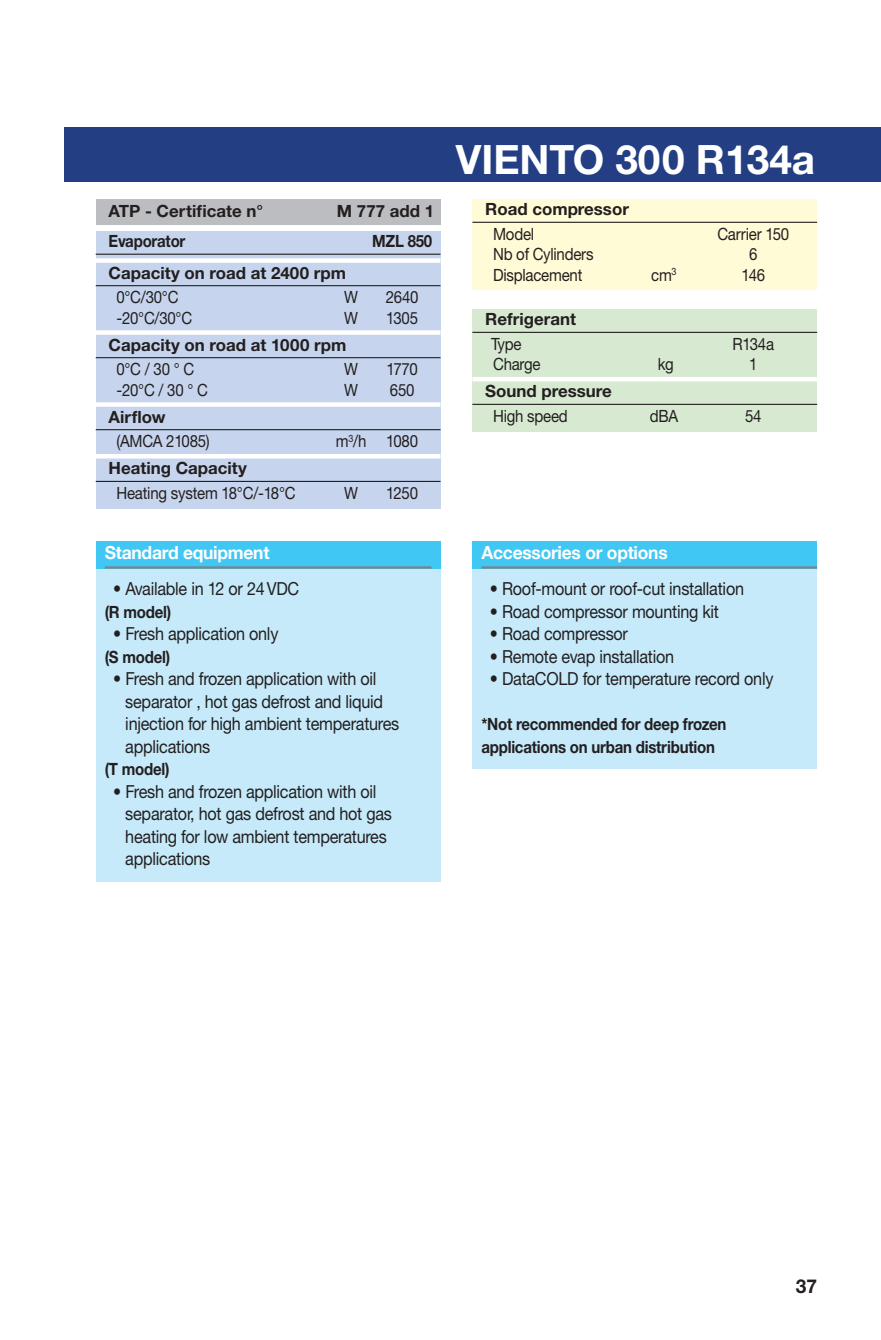
<style>
.page{position:relative;width:881px;height:1340px;background:#fff}
.page>*{position:absolute;margin:0;border:0;box-sizing:border-box;transform-origin:0 0}
.t1{font:700 40.5px "Helvetica Neue CE";color:#fff}
.t2{font:700 19.12px "Helvetica Neue CE";color:#231f20}
.t3{font:18px/22.5px "Helvetica Neue CE";letter-spacing:-.015em;color:#231f20;scale:.9 1}
.t4{font:700 18px "Helvetica Neue";letter-spacing:-.015em;color:#fff}
.t5{font:16.88px "Helvetica Neue CE";letter-spacing:-.015em;color:#231f20;scale:.89 1}
.t6{font:700 16.88px "Helvetica Neue CE";color:#231f20}
.t7{font:700 16.88px/22.5px "Helvetica Neue CE";color:#231f20;scale:.89 1}
</style>
<div class="page">
<div style="left:64px;top:128px;width:816px;height:54px;background:#233e83"></div>
<div style="left:96px;top:199px;width:344px;height:26px;background:#bcbdc0"></div>
<div style="left:96px;top:231px;width:344px;height:278px;background:#c6d5ed"></div>
<hr style="left:96px;top:254px;width:344px;height:1px;background:#231f20">
<div style="left:96px;top:258px;width:344px;height:5px;background:#fff"></div>
<hr style="left:96px;top:285px;width:344px;height:1px;background:#231f20">
<div style="left:96px;top:330px;width:344px;height:5px;background:#fff"></div>
<hr style="left:96px;top:357px;width:344px;height:1px;background:#231f20">
<div style="left:96px;top:402px;width:344px;height:5px;background:#fff"></div>
<hr style="left:96px;top:429px;width:344px;height:1px;background:#231f20">
<hr style="left:96px;top:454px;width:344px;height:4px;background:#fff">
<hr style="left:96px;top:481px;width:344px;height:1px;background:#231f20">
<div style="left:472px;top:199px;width:344px;height:91px;background:#fffbd6"></div>
<hr style="left:472px;top:222px;width:344px;height:1px;background:#231f20">
<div style="left:472px;top:309px;width:344px;height:123px;background:#d8e9d2"></div>
<hr style="left:472px;top:332px;width:344px;height:1px;background:#231f20">
<hr style="left:472px;top:377px;width:344px;height:4px;background:#fff">
<hr style="left:472px;top:404px;width:344px;height:1px;background:#231f20">
<div style="left:96px;top:541px;width:344px;height:28px;background:#40c7f4"></div>
<hr style="left:105px;top:566px;width:326px;height:2px;background:#808285">
<div style="left:96px;top:569px;width:344px;height:312px;background:#c6eafa"></div>
<div style="left:472px;top:541px;width:344px;height:28px;background:#40c7f4"></div>
<hr style="left:481px;top:566px;width:335px;height:2px;background:#808285">
<div style="left:472px;top:569px;width:344px;height:199px;background:#c6eafa"></div>
<p class="t6" style="left:108px;top:204px;width:156px">ATP - Certificate n°</p>
<p class="t6" style="left:337px;top:204px;width:99px">M 777 add 1</p>
<p class="t7" style="left:108px;top:231px;width:88px">Evaporator</p>
<p class="t7" style="left:372px;top:231px;width:69px">MZL 850</p>
<p class="t6" style="left:108px;top:267px;width:239px">Capacity on road at 2400 rpm</p>
<p class="t5" style="left:116px;top:291px;width:71px">0°C/30°C</p>
<p class="t5" style="left:344px;top:291px;width:17px">W</p>
<p class="t5" style="left:385px;top:291px;width:38px">2640</p>
<p class="t5" style="left:116px;top:312px;width:87px">-20°C/30°C</p>
<p class="t5" style="left:344px;top:312px;width:17px">W</p>
<p class="t5" style="left:386px;top:312px;width:37px">1305</p>
<p class="t6" style="left:108px;top:339px;width:239px">Capacity on road at 1000 rpm</p>
<p class="t5" style="left:116px;top:363px;width:89px">0°C / 30 ° C</p>
<p class="t5" style="left:344px;top:363px;width:17px">W</p>
<p class="t5" style="left:386px;top:363px;width:37px">1770</p>
<p class="t5" style="left:116px;top:383px;width:104px">-20°C / 30 ° C</p>
<p class="t5" style="left:344px;top:383px;width:17px">W</p>
<p class="t5" style="left:390px;top:383px;width:29px">650</p>
<p class="t6" style="left:108px;top:410px;width:59px">Airflow</p>
<p class="t5" style="left:116px;top:435px;width:106px">(AMCA 21085)</p>
<p class="t5" style="left:336px;top:435px;width:94px">m<sup>3</sup>/h 1080</p>
<p class="t6" style="left:108px;top:462px;width:140px">Heating Capacity</p>
<p class="t5" style="left:116px;top:487px;width:203px">Heating system 18°C/-18°C</p>
<p class="t5" style="left:344px;top:487px;width:17px">W</p>
<p class="t5" style="left:386px;top:487px;width:37px">1250</p>
<p class="t4" style="left:105px;top:542px;width:166px">Standard equipment</p>
<p class="t3" style="left:113px;top:579px;width:208px">• Available in 12 or 24 VDC</p>
<p class="t7" style="left:105px;top:602px;width:76px">(R model)</p>
<p class="t3" style="left:113px;top:624px;width:185px">• Fresh application only</p>
<p class="t7" style="left:105px;top:647px;width:75px">(S model)</p>
<p class="t3" style="left:125px;top:669px;width:306px;text-indent:-12px">• Fresh and frozen application with oil separator , hot gas defrost and liquid injection for high ambient temperatures applications</p>
<p class="t7" style="left:105px;top:759px;width:74px">(T model)</p>
<p class="t3" style="left:125px;top:781px;width:298px;text-indent:-12px">• Fresh and frozen application with oil separator, hot gas defrost and hot gas heating for low ambient temperatures applications</p>
<h1 class="t1" style="left:456px;top:145px;width:360px">VIENTO 300 R134a</h1>
<p class="t6" style="left:485px;top:203px;width:145px">Road compressor</p>
<p class="t5" style="left:493px;top:228px;width:48px">Model</p>
<p class="t5" style="left:717px;top:228px;width:82px">Carrier 150</p>
<p class="t5" style="left:493px;top:248px;width:114px">Nb of Cylinders</p>
<p class="t5" style="left:748px;top:248px;width:11px">6</p>
<p class="t5" style="left:493px;top:268px;width:102px">Displacement</p>
<p class="t5" style="left:651px;top:268px;width:30px">cm<sup>3</sup></p>
<p class="t5" style="left:741px;top:268px;width:28px">146</p>
<p class="t6" style="left:485px;top:313px;width:92px">Refrigerant</p>
<p class="t5" style="left:491px;top:338px;width:36px">Type</p>
<p class="t5" style="left:732px;top:338px;width:48px">R134a</p>
<p class="t5" style="left:493px;top:358px;width:55px">Charge</p>
<p class="t5" style="left:657px;top:358px;width:19px">kg</p>
<p class="t5" style="left:748px;top:358px;width:11px">1</p>
<p class="t6" style="left:485px;top:385px;width:128px">Sound pressure</p>
<p class="t5" style="left:493px;top:410px;width:85px">High speed</p>
<p class="t5" style="left:649px;top:410px;width:33px">dBA</p>
<p class="t5" style="left:744px;top:410px;width:20px">54</p>
<p class="t4" style="left:481px;top:542px;width:188px">Accessories or options</p>
<p class="t3" style="left:489px;top:579px;width:284px">• Roof-mount or roof-cut installation</p>
<p class="t3" style="left:489px;top:601px;width:256px">• Road compressor mounting kit</p>
<p class="t3" style="left:489px;top:624px;width:155px">• Road compressor</p>
<p class="t3" style="left:489px;top:646px;width:206px">• Remote evap installation</p>
<p class="t3" style="left:489px;top:669px;width:316px">• DataCOLD for temperature record only</p>
<p class="t7" style="left:481px;top:714px;width:277px">*Not recommended for deep frozen applications on urban distribution</p>
<p class="t2" style="left:795px;top:1279px;width:23px">37</p>
</div>
